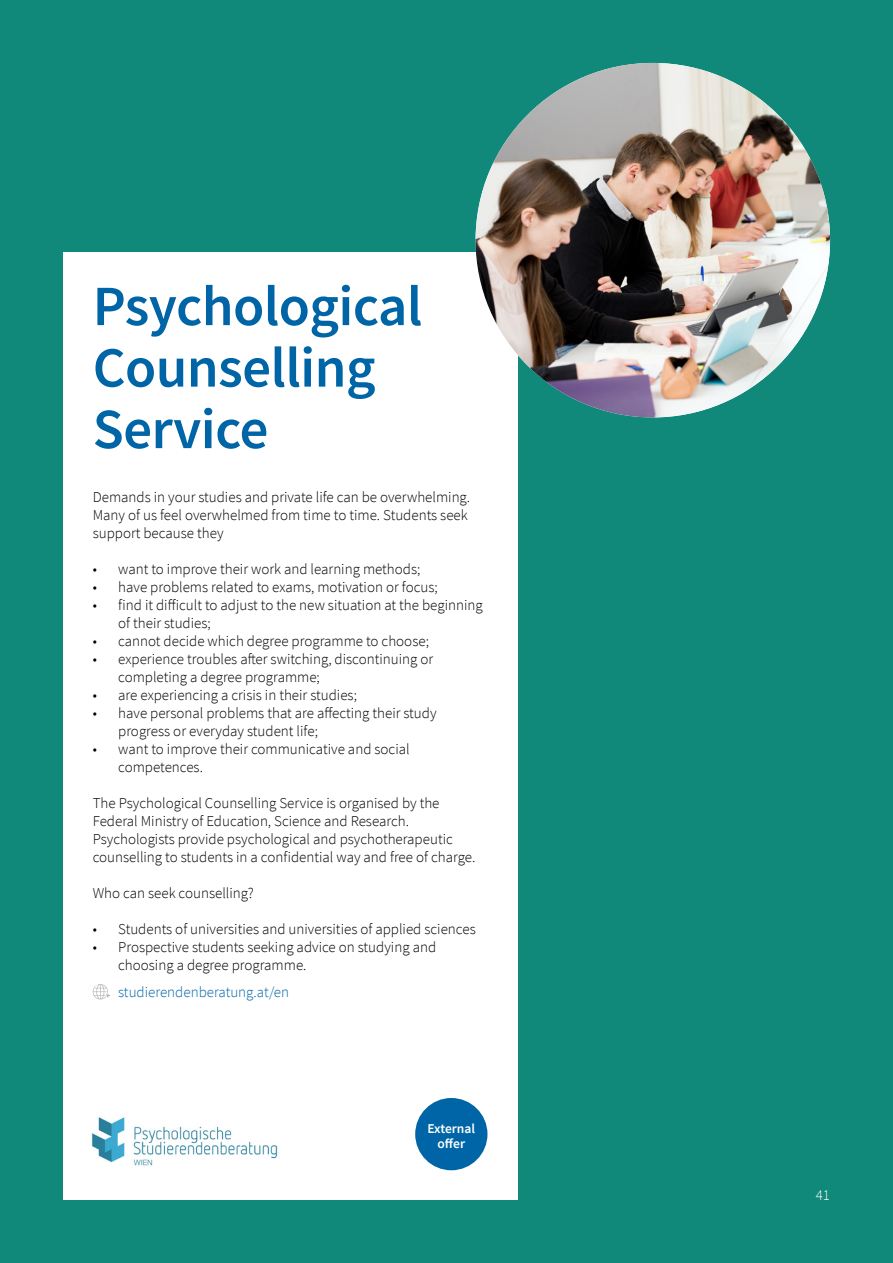
<style>
.page{position:relative;width:893px;height:1263px;background:#10897b}
.page>*{position:absolute;margin:0;border:0;box-sizing:border-box;transform-origin:0 0}
.Ebene_2___Headline_blau__H3{font:600 57px/61.5px "Source Sans Pro";letter-spacing:-.01em;color:#0065a6}
.Fließtext_10_12__P{font:300 15px/18px "Source Sans Pro";color:#000}
.Adressblock__P{font:300 15px "Source Sans Pro";color:#0065a6}
.Fließtext_10_12__P-2{font:300 15px "Source Sans Pro";color:#fff}
.Button__P{font:600 13.5px/15px "Source Sans Pro";color:#fff;text-align:center}
</style>
<div class="page">
<div style="left:63px;top:253px;width:454px;height:947px;background:#fff"></div>
<svg style="left:93px;top:984px;width:17px;height:15px"></svg>
<div style="left:415px;top:1098px;width:72px;height:72px;background:#0065a6;border-radius:50%"></div>
<img style="left:91px;top:1117px;width:187px;height:49px">
<img style="left:476px;top:63px;width:354px;height:354px;border-radius:177px">
<h3 class="Ebene_2___Headline_blau__H3" style="left:93px;top:275px;width:331px">Psychological<br>Counselling<br>Service</h3>
<p class="Fließtext_10_12__P" style="left:93px;top:488px;width:379px">Demands in your studies and private life can be overwhelming.<br>Many of us feel overwhelmed from time to time. Students seek support because they</p>
<p class="Fließtext_10_12__P" style="left:93px;top:560px;width:329px">• want to improve their work and learning methods;</p>
<p class="Fließtext_10_12__P" style="left:93px;top:578px;width:346px">• have problems related to exams, motivation or focus;</p>
<p class="Fließtext_10_12__P" style="left:118px;top:596px;width:366px;text-indent:-26px">• find it difficult to adjust to the new situation at the beginning of their studies;</p>
<p class="Fließtext_10_12__P" style="left:93px;top:632px;width:338px">• cannot decide which degree programme to choose;</p>
<p class="Fließtext_10_12__P" style="left:118px;top:650px;width:317px;text-indent:-26px">• experience troubles after switching, discontinuing or completing a degree programme;</p>
<p class="Fließtext_10_12__P" style="left:93px;top:686px;width:266px">• are experiencing a crisis in their studies;</p>
<p class="Fließtext_10_12__P" style="left:118px;top:704px;width:320px;text-indent:-26px">• have personal problems that are affecting their study progress or everyday student life;</p>
<p class="Fließtext_10_12__P" style="left:118px;top:740px;width:293px;text-indent:-26px">• want to improve their communicative and social competences.</p>
<p class="Fließtext_10_12__P" style="left:93px;top:794px;width:384px">The Psychological Counselling Service is organised by the Federal Ministry of Education, Science and Research.<br>Psychologists provide psychological and psychotherapeutic counselling to students in a confidential way and free of charge.</p>
<p class="Fließtext_10_12__P" style="left:93px;top:884px;width:163px">Who can seek counselling?</p>
<p class="Fließtext_10_12__P" style="left:93px;top:920px;width:385px">• Students of universities and universities of applied sciences</p>
<p class="Fließtext_10_12__P" style="left:118px;top:938px;width:319px;text-indent:-26px">• Prospective students seeking advice on studying and choosing a degree programme.</p>
<p class="Adressblock__P" style="left:118px;top:983px;width:172px">studierendenberatung.at/en</p>
<p class="Button__P" style="left:427px;top:1120px;width:49px">External offer</p>
<p class="Fließtext_10_12__P-2" style="left:816px;top:1186px;width:16px">41</p>
</div>
